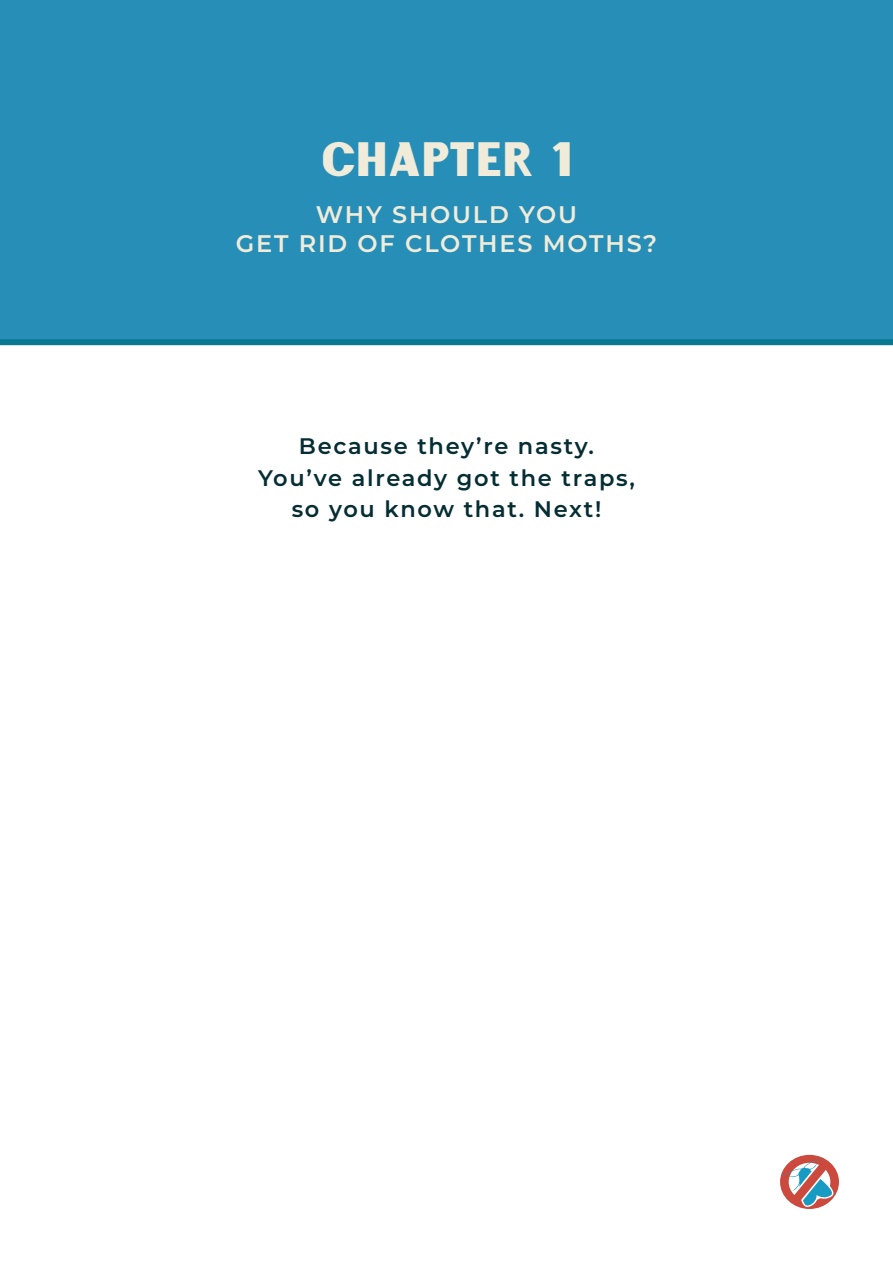
<style>
.page{position:relative;width:893px;height:1263px;background:#fff}
.page>*{position:absolute;margin:0;border:0;box-sizing:border-box;transform-origin:0 0}
.t1{font:48px "Milan";color:#f0ecd9}
.t2{font:600 24px "Montserrat";letter-spacing:.075em;color:#f0ecd9}
.t3{font:600 22.5px "Montserrat";letter-spacing:.075em;color:#052d33}
</style>
<div class="page">
<svg style="left:780px;top:1155px;width:59px;height:54px"></svg>
<div style="left:0;top:0;width:893px;height:339px;background:#278eb8"></div>
<div style="left:0;top:339px;width:893px;height:6px;background:#0a7893"></div>
<p class="t1" style="left:321px;top:132px;width:253px">CHAPTER 1</p>
<p class="t2" style="left:316px;top:197px;width:263px">WHY SHOULD YOU</p>
<p class="t2" style="left:236px;top:226px;width:423px">GET RID OF CLOTHES MOTHS?</p>
<p class="t3" style="left:299px;top:430px;width:297px">Because they’re nasty.</p>
<p class="t3" style="left:258px;top:462px;width:378px">You’ve already got the traps,</p>
<p class="t3" style="left:292px;top:493px;width:311px">so you know that. Next!</p>
</div>
